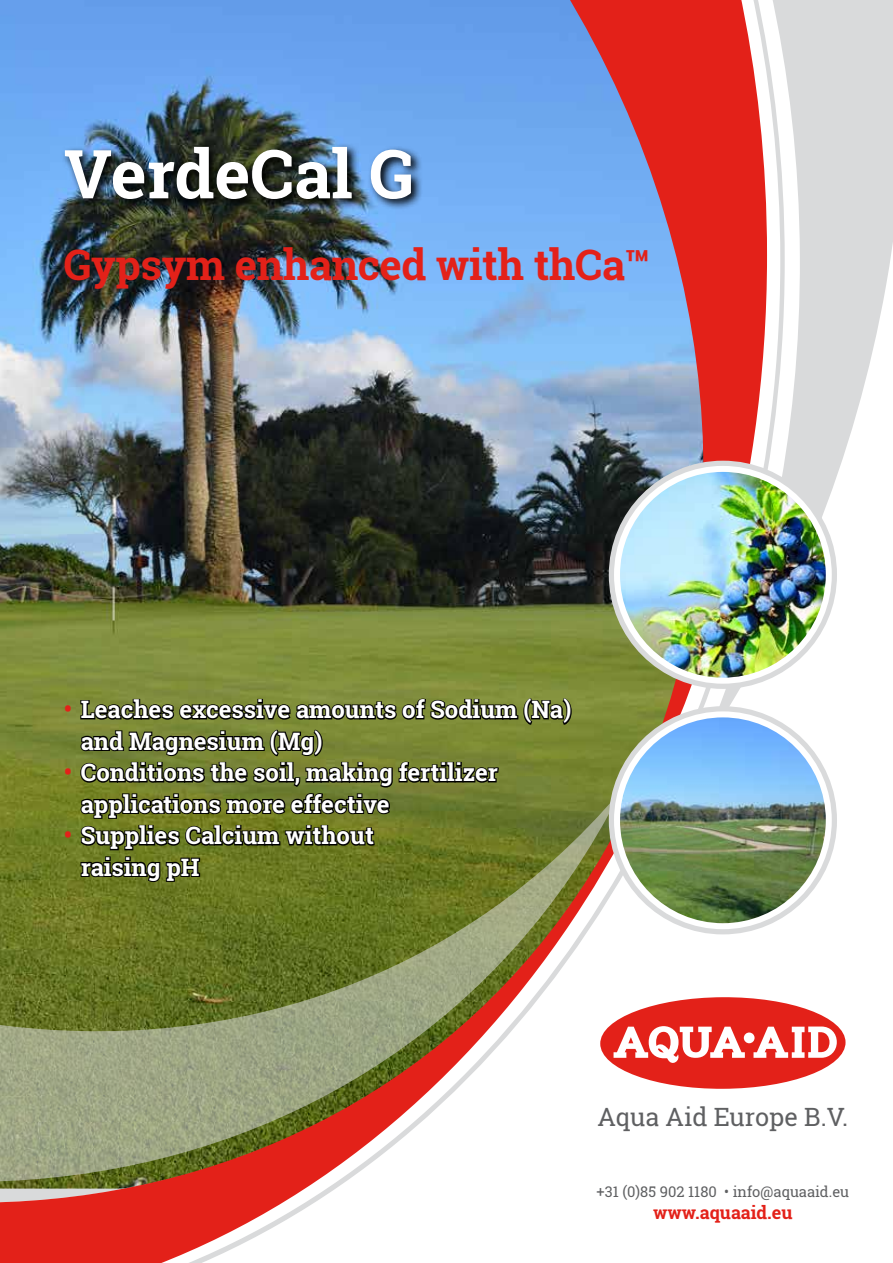
<style>
.page{position:relative;width:893px;height:1263px;background:#fff}
.page>*{position:absolute;margin:0;border:0;box-sizing:border-box;transform-origin:0 0}
.t1{font:700 67.5px "Roboto Slab";color:#fff}
.t2{font:700 42px "Roboto Slab";letter-spacing:-.01em;color:#e32119}
.t3{font:25.2px "Roboto Slab";color:#5f6062}
.t4{font:700 24px/31.5px "Roboto Slab";color:#fff}
.t5{font:700 18px "Roboto Slab";color:#e32119}
.t6{font:14.7px "Roboto Slab";color:#5f6062}
.s1{color:#e32119}
</style>
<div class="page">
<svg style="left:767px;top:0;width:126px;height:674px;fill:#d9dadb"></svg>
<img style="left:0;top:0;width:767px;height:1263px">
<svg style="left:0;top:790px;width:621px;height:392px"></svg>
<div style="left:600px;top:997px;width:246px;height:92px;background:#e32119;border-radius:50%"></div>
<svg style="left:753px;top:1026px;width:84px;height:32px"></svg>
<svg style="left:613px;top:1026px;width:132px;height:41px"></svg>
<div style="left:744px;top:1032px;width:11px;height:11px;background:#fff;border-radius:50%"></div>
<svg style="left:79px;top:686px;width:494px;height:197px;background:#5a6424"></svg>
<svg style="left:609px;top:461px;width:228px;height:228px;fill:#d9dadb"></svg>
<img style="left:61px;top:143px;width:362px;height:68px">
<img style="left:617px;top:469px;width:212px;height:212px;border-radius:106px">
<div style="left:614px;top:466px;width:218px;height:218px;border:6px solid #fff;border-radius:50%"></div>
<div style="left:609px;top:706px;width:228px;height:228px;background:#d9dadb;border-radius:50%"></div>
<img style="left:617px;top:716px;width:212px;height:210px">
<div style="left:614px;top:711px;width:218px;height:218px;border:6px solid #fff;border-radius:50%"></div>
<h1 class="t1" style="left:64px;top:128px;width:352px">VerdeCal G</h1>
<h2 class="t2" style="left:64px;top:236px;width:588px">Gypsym enhanced with thCa™</h2>
<p class="t4" style="left:81px;top:693px;width:492px;text-indent:-17px"><span class="s1">•</span> Leaches excessive amounts of Sodium (Na) and Magnesium (Mg)</p>
<p class="t4" style="left:81px;top:756px;width:419px;text-indent:-17px"><span class="s1">•</span> Conditions the soil, making fertilizer applications more effective</p>
<p class="t4" style="left:81px;top:819px;width:295px;text-indent:-17px"><span class="s1">•</span> Supplies Calcium without raising pH</p>
<p class="t3" style="left:597px;top:1099px;width:252px">Aqua Aid Europe B.V.</p>
<p class="t6" style="left:597px;top:1182px;width:254px">+31 (0)85 902 1180 • info@aquaaid.eu</p>
<p class="t5" style="left:653px;top:1200px;width:141px">www.aquaaid.eu</p>
</div>
